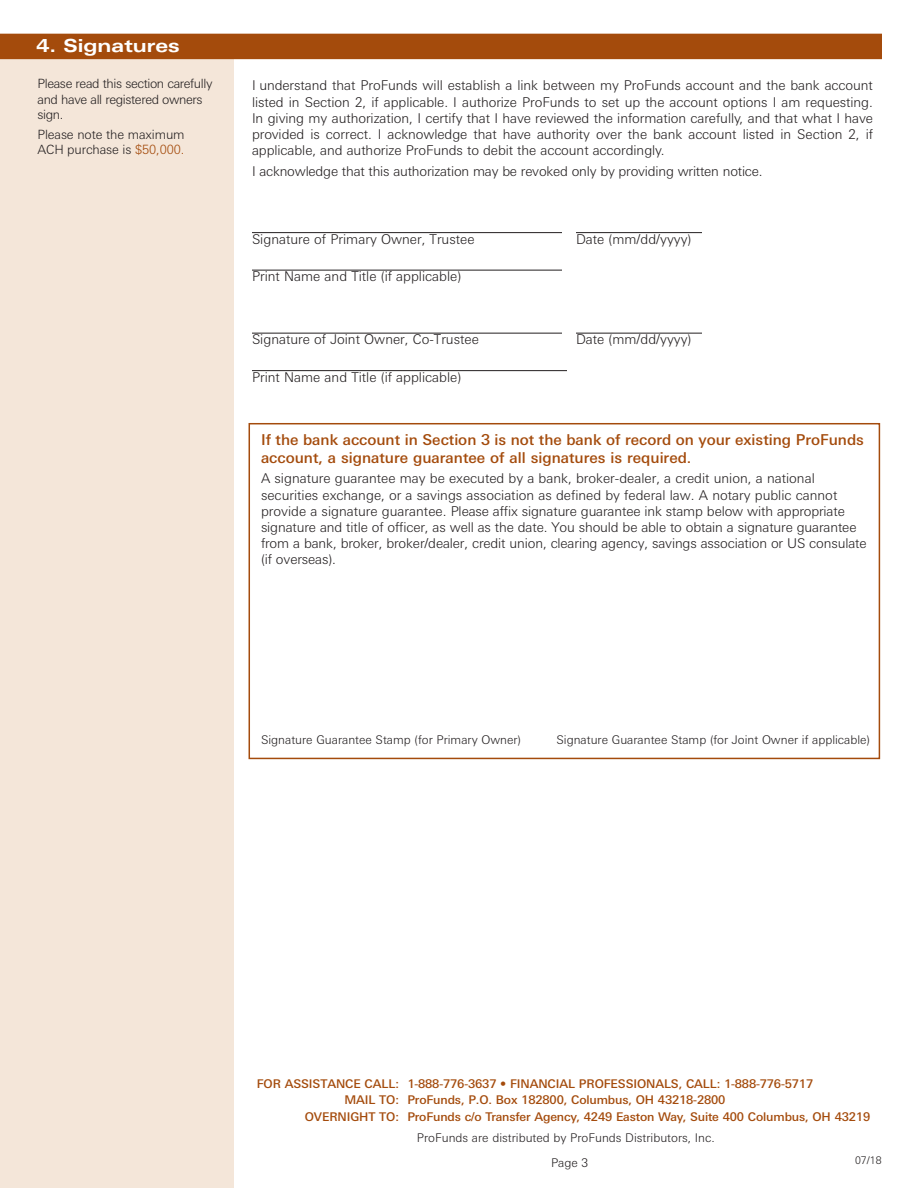
<style>
.page{position:relative;width:918px;height:1188px;background:#fff}
.page>*{position:absolute;margin:0;border:0;box-sizing:border-box;transform-origin:0 0}
.t1{font:700 18px "LT Univers Extd";color:#fff}
.t2{font:500 15px/18px "LT Univers Basic";color:#a44b0c}
.t3{font:300 13.5px/16.2px "LT Univers Basic";letter-spacing:-.005em;color:#231f20;text-align:justify}
.t4{font:300 12.75px/15.3px "LT Univers Basic";letter-spacing:-.03em;color:#231f20}
.t5{font:300 12.75px/15.3px "LT Univers Basic";letter-spacing:-.01em;color:#231f20}
.t6{font:500 12px "LT Univers Basic";letter-spacing:-.01em;color:#a44b0c}
.t7{font:300 12px "LT Univers Basic";color:#231f20}
.t8{font:300 10.5px "LT Univers Basic";color:#231f20}
.s1{color:#a44b0c}
</style>
<div class="page">
<div style="left:0;top:45px;width:234px;height:1143px;background:#f4e6d9"></div>
<div style="left:0;top:34px;width:882px;height:25px;background:#a44b0c"></div>
<hr style="left:252px;top:232px;width:450px;height:1px;background:#231f20">
<hr style="left:252px;top:270px;width:315px;height:1px;background:#231f20">
<hr style="left:252px;top:333px;width:450px;height:1px;background:#231f20">
<hr style="left:252px;top:370px;width:315px;height:1px;background:#231f20">
<div style="left:249px;top:423px;width:631px;height:336px;border:2px solid #a44b0c"></div>
<div style="left:562px;top:196px;width:14px;height:147px;background:#fff"></div>
<h1 class="t1" style="left:36px;top:35px;width:145px">4. Signatures</h1>
<p class="t4" style="left:38px;top:76px;width:177px">Please read this section carefully and have all registered owners sign.</p>
<p class="t5" style="left:38px;top:126px;width:149px">Please note the maximum<br>ACH purchase is <span class="s1">$50,000.</span></p>
<p class="t3" style="left:252px;top:77px;width:623px">I understand that ProFunds will establish a link between my ProFunds account and the bank account listed in Section 2, if applicable. I authorize ProFunds to set up the account options I am requesting.<br>In giving my authorization, I certify that I have reviewed the information carefully, and that what I have provided is correct. I acknowledge that have authority over the bank account listed in Section 2, if applicable, and authorize ProFunds to debit the account accordingly.</p>
<p class="t3" style="left:252px;top:163px;width:512px">I acknowledge that this authorization may be revoked only by providing written notice.</p>
<p class="t3" style="left:252px;top:231px;width:224px">Signature of Primary Owner, Trustee</p>
<p class="t3" style="left:576px;top:231px;width:117px">Date (mm/dd/yyyy)</p>
<p class="t3" style="left:252px;top:268px;width:211px">Print Name and Title (if applicable)</p>
<p class="t3" style="left:252px;top:331px;width:228px">Signature of Joint Owner, Co-Trustee</p>
<p class="t3" style="left:576px;top:331px;width:117px">Date (mm/dd/yyyy)</p>
<p class="t3" style="left:252px;top:369px;width:211px">Print Name and Title (if applicable)</p>
<p class="t2" style="left:261px;top:430px;width:605px">If the bank account in Section 3 is not the bank of record on your existing ProFunds account, a signature guarantee of all signatures is required.</p>
<p class="t3" style="left:261px;top:470px;width:607px;text-align:left">A signature guarantee may be executed by a bank, broker-dealer, a credit union, a national securities exchange, or a savings association as defined by federal law. A notary public cannot provide a signature guarantee. Please affix signature guarantee ink stamp below with appropriate signature and title of officer, as well as the date. You should be able to obtain a signature guarantee from a bank, broker, broker/dealer, credit union, clearing agency, savings association or US consulate (if overseas).</p>
<p class="t7" style="left:261px;top:733px;width:262px">Signature Guarantee Stamp (for Primary Owner)</p>
<p class="t7" style="left:556px;top:733px;width:315px">Signature Guarantee Stamp (for Joint Owner if applicable)</p>
<p class="t6" style="left:257px;top:1077px;width:558px">FOR ASSISTANCE CALL: 1-888-776-3637 • FINANCIAL PROFESSIONALS, CALL: 1-888-776-5717</p>
<p class="t6" style="left:345px;top:1093px;width:382px">MAIL TO: ProFunds, P.O. Box 182800, Columbus, OH 43218-2800</p>
<p class="t6" style="left:305px;top:1110px;width:567px">OVERNIGHT TO: ProFunds c/o Transfer Agency, 4249 Easton Way, Suite 400 Columbus, OH 43219</p>
<p class="t7" style="left:417px;top:1130px;width:299px">ProFunds are distributed by ProFunds Distributors, Inc.</p>
<p class="t8" style="left:855px;top:1154px;width:28px">07/18</p>
<p class="t7" style="left:551px;top:1155px;width:39px">Page 3</p>
</div>
